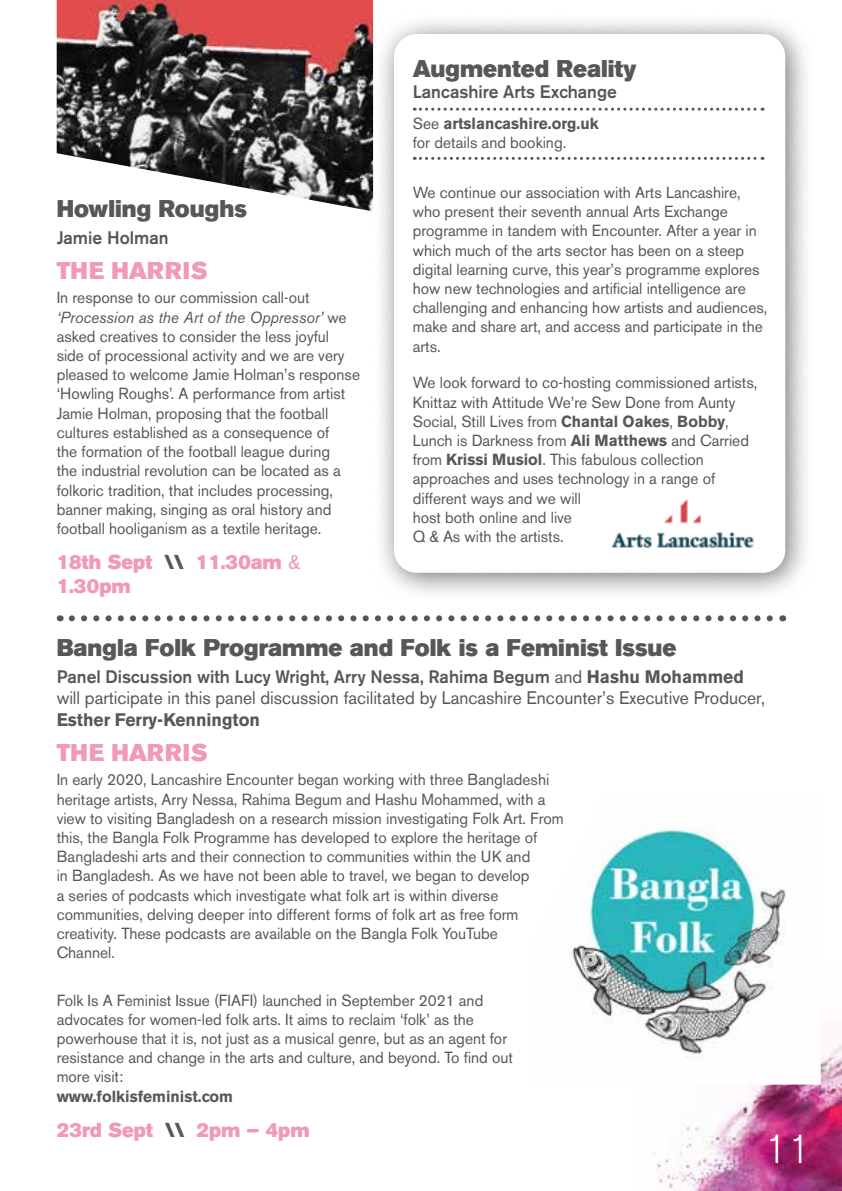
<style>
.page{position:relative;width:842px;height:1191px;background:#fff}
.page>*{position:absolute;margin:0;border:0;box-sizing:border-box;transform-origin:0 0}
.t1{font:300 40px "Akzidenz Grotesk BE";color:#fff}
.t2{font:24px "Akzidenz Grotesk BE Super";color:#575756;scale:.96 1}
.t3{font:24px "Akzidenz Grotesk BE Super";letter-spacing:.03em;color:#f299b5;scale:.96 1}
.t4{font:20px/24px "Akzidenz Grotesk BE Super";color:#f299b5;scale:.96 1}
.t5{font:18px/21.6px "Akzidenz Grotesk BE";color:#575756}
.t6{font:500 18px "Akzidenz Grotesk BE";color:#575756}
.t7{font:700 18px "Akzidenz Grotesk BE";color:#575756}
.t8{font:16px/19.2px "Akzidenz Grotesk BE";color:#575756;scale:.96 1}
.t9{font:700 16px "Akzidenz Grotesk BE";color:#575756;scale:.96 1}
.s1{font-style:italic}
.s2{color:#575756}
.s3{font-family:"Akzidenz Grotesk BE"}
.s4{font-weight:700}
.s5{font-weight:500}
</style>
<div class="page">
<img style="left:657px;top:1044px;width:185px;height:147px">
<img style="left:568px;top:818px;width:253px;height:266px">
<svg style="left:72px;top:615px;width:701px;height:6px"></svg>
<img style="left:57px;top:0;width:316px;height:211px">
<div style="left:372px;top:12px;width:443px;height:591px;background:#000;opacity:.55"></div>
<div style="left:394px;top:34px;width:391px;height:539px;background:#fff;border-radius:23px"></div>
<img style="left:611px;top:499px;width:143px;height:50px">
<svg style="left:414px;top:108px;width:349px;height:3px"></svg>
<svg style="left:414px;top:157px;width:349px;height:3px"></svg>
<h2 class="t2" style="left:57px;top:194px;width:200px">Howling Roughs</h2>
<p class="t6" style="left:57px;top:227px;width:113px">Jamie Holman</p>
<h2 class="t3" style="left:57px;top:256px;width:159px">THE HARRIS</h2>
<p class="t8" style="left:57px;top:288px;width:317px">In response to our commission call-out <span class="s1">‘Procession as the Art of the Oppressor’</span> we asked creatives to consider the less joyful side of processional activity and we are very pleased to welcome Jamie Holman’s response ‘Howling Roughs’. A performance from artist Jamie Holman, proposing that the football cultures established as a consequence of<br>the formation of the football league during<br>the industrial revolution can be located as a folkoric tradition, that includes processing, banner making, singing as oral history and football hooliganism as a textile heritage.</p>
<p class="t4" style="left:57px;top:550px;width:255px">18th Sept <span class="s2">\\</span> 11.30am <span class="s3">&amp;<br></span>1.30pm</p>
<h2 class="t2" style="left:413px;top:54px;width:235px">Augmented Reality</h2>
<p class="t6" style="left:413px;top:81px;width:206px">Lancashire Arts Exchange</p>
<p class="t8" style="left:413px;top:114px;width:195px">See <span class="s4">artslancashire.org.uk </span>for details and booking.</p>
<p class="t8" style="left:413px;top:183px;width:371px">We continue our association with Arts Lancashire, who present their seventh annual Arts Exchange programme in tandem with Encounter. After a year in which much of the arts sector has been on a steep digital learning curve, this year’s programme explores how new technologies and artificial intelligence are challenging and enhancing how artists and audiences, make and share art, and access and participate in the arts.</p>
<p class="t8" style="left:413px;top:373px;width:360px">We look forward to co-hosting commissioned artists, Knittaz with Attitude We’re Sew Done from Aunty Social, Still Lives from <span class="s4">Chantal Oakes</span>, <span class="s4">Bobby</span>, Lunch is Darkness from <span class="s4">Ali Matthews</span> and Carried from <span class="s4">Krissi Musiol</span>. This fabulous collection approaches and uses technology in a range of different ways and we will<br>host both online and live<br>Q &amp; As with the artists.</p>
<h2 class="t2" style="left:57px;top:633px;width:647px">Bangla Folk Programme and Folk is a Feminist Issue</h2>
<p class="t5" style="left:57px;top:666px;width:710px"><span class="s5">Panel Discussion with Lucy Wright, Arry Nessa, Rahima Begum</span> and <span class="s4">Hashu Mohammed </span>will participate in this panel discussion facilitated by Lancashire Encounter’s Executive Producer,</p>
<p class="t7" style="left:57px;top:709px;width:205px">Esther Ferry-Kennington</p>
<h2 class="t3" style="left:57px;top:738px;width:159px">THE HARRIS</h2>
<p class="t8" style="left:57px;top:770px;width:530px">In early 2020, Lancashire Encounter began working with three Bangladeshi heritage artists, Arry Nessa, Rahima Begum and Hashu Mohammed, with a view to visiting Bangladesh on a research mission investigating Folk Art. From this, the Bangla Folk Programme has developed to explore the heritage of Bangladeshi arts and their connection to communities within the UK and<br>in Bangladesh. As we have not been able to travel, we began to develop<br>a series of podcasts which investigate what folk art is within diverse communities, delving deeper into different forms of folk art as free form creativity. These podcasts are available on the Bangla Folk YouTube<br>Channel.</p>
<p class="t8" style="left:57px;top:990px;width:477px">Folk Is A Feminist Issue (FIAFI) launched in September 2021 and advocates for women-led folk arts. It aims to reclaim ‘folk’ as the powerhouse that it is, not just as a musical genre, but as an agent for resistance and change in the arts and culture, and beyond. To find out more visit:</p>
<p class="t9" style="left:57px;top:1086px;width:185px">www.folkisfeminist.com</p>
<p class="t4" style="left:57px;top:1118px;width:265px">23rd Sept <span class="s2">\\</span> 2pm – 4pm</p>
<h1 class="t1" style="left:764px;top:1127px;width:48px">11</h1>
</div>
